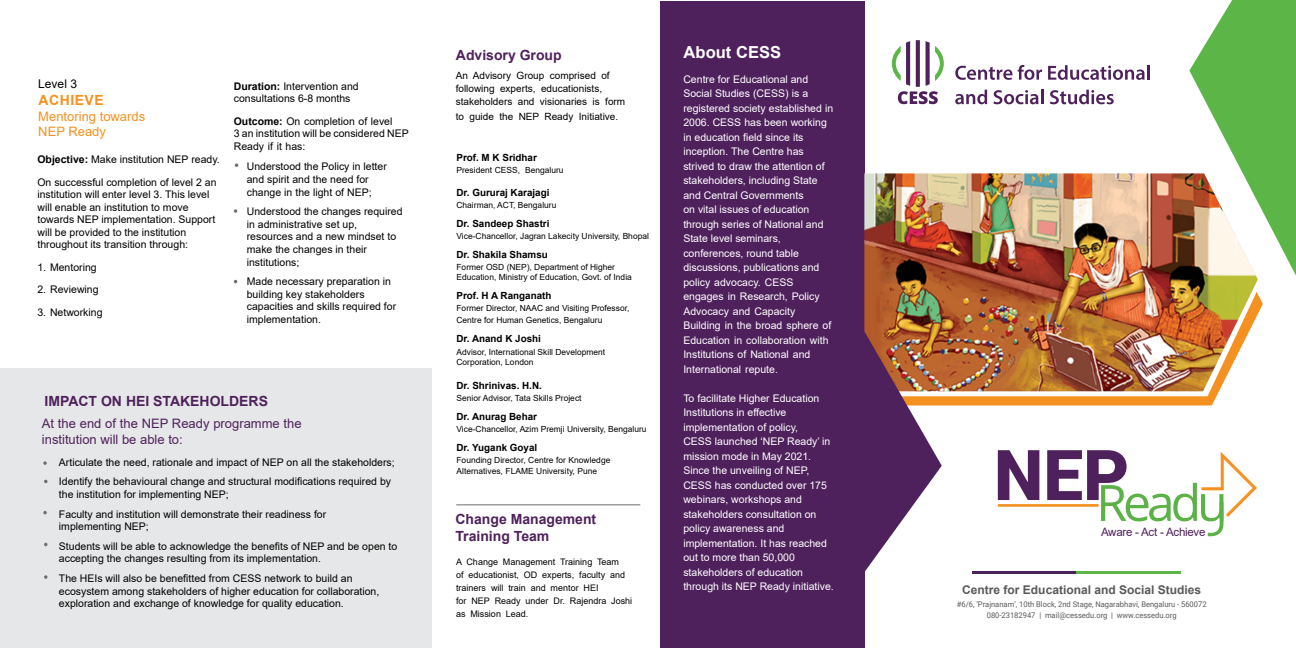
<style>
.page{position:relative;width:1296px;height:648px;background:#fff}
.page>*{position:absolute;margin:0;border:0;box-sizing:border-box;transform-origin:0 0}
.t1{font:700 16.5px "Arial";color:#fff}
.t2{font:700 14px/16.8px "Arial";color:#4f215c}
.t3{font:700 14px "Arial";letter-spacing:.035em;color:#f59120}
.t4{font:13px/15.6px "Arial";color:#4f215c}
.t5{font:13px/15.6px "Arial";color:#f59120}
.t6{font:700 12px "Arial";color:#58595b}
.t7{font:12px "Arial";color:#000}
.t8{font:11.6px "Arial";letter-spacing:-.025em;color:#4f215c}
.t9{font:10.5px/12.6px "Arial";color:#000}
.t10{font:10.5px/14.5px "Arial";color:#fff}
.t11{font:10px/13px "Arial";color:#000}
.t12{font:700 9.8px "Arial";color:#000}
.t13{font:9px/13px "Arial";color:#000}
.t14{font:8.4px/10.4px "Arial";color:#000}
.t15{font:7.8px/10.1px "Roboto";color:#58595b;text-align:center}
.s1{font-weight:700}
</style>
<div class="page">
<div style="left:660px;top:1px;width:205px;height:647px;background:#4f215c"></div>
<div style="left:0;top:368px;width:431px;height:280px;background:#e6e7e8"></div>
<svg style="left:942px;top:396px;width:275px;height:10px;background:#f59a33"></svg>
<svg style="left:942px;top:294px;width:321px;height:102px"></svg>
<hr style="left:456px;top:505px;width:184px;height:1px;background:#6d6e71">
<img style="left:864px;top:173px;width:394px;height:218px">
<svg style="left:998px;top:450px;width:41px;height:50px"></svg>
<hr style="left:998px;top:504px;width:101px;height:3px;background:#f59120">
<svg style="left:1047px;top:450px;width:210px;height:86px"></svg>
<svg style="left:892px;top:40px;width:52px;height:64px"></svg>
<svg style="left:955px;top:66px;width:57px;height:14px"></svg>
<svg style="left:1018px;top:65px;width:24px;height:15px"></svg>
<svg style="left:1048px;top:65px;width:97px;height:15px"></svg>
<hr style="left:1147px;top:65px;width:3px;height:15px;background:#4f215c">
<svg style="left:955px;top:90px;width:32px;height:14px"></svg>
<svg style="left:994px;top:90px;width:49px;height:14px"></svg>
<svg style="left:1050px;top:90px;width:64px;height:14px"></svg>
<hr style="left:972px;top:571px;width:104px;height:2px;background:#4f215c">
<hr style="left:1076px;top:571px;width:105px;height:2px;background:#5cb647">
<svg style="left:864px;top:331px;width:78px;height:240px"></svg>
<svg style="left:1189px;top:0;width:107px;height:276px"></svg>
<svg style="left:235px;top:163px;width:3px;height:4px"></svg>
<svg style="left:43px;top:461px;width:4px;height:4px"></svg>
<svg style="left:44px;top:480px;width:4px;height:3px"></svg>
<svg style="left:43px;top:511px;width:4px;height:3px"></svg>
<svg style="left:44px;top:543px;width:4px;height:3px"></svg>
<svg style="left:44px;top:575px;width:4px;height:4px"></svg>
<svg style="left:234px;top:209px;width:3px;height:4px"></svg>
<p class="t7" style="left:38px;top:80px;width:40px">Level 3</p>
<h2 class="t3" style="left:39px;top:95px;width:67px">ACHIEVE</h2>
<p class="t5" style="left:38px;top:110px;width:108px">Mentoring towards<br>NEP Ready</p>
<p class="t9" style="left:37px;top:149px;width:184px;line-height:22.6px"><span class="s1">Objective:</span> Make institution NEP ready.<br>On successful completion of level 2 an</p>
<p class="t9" style="left:37px;top:189px;width:179px">institution will enter level 3. This level will enable an institution to move towards NEP implementation. Support will be provided to the institution throughout its transition through:</p>
<p class="t9" style="left:37px;top:262px;width:61px">1. Mentoring</p>
<p class="t9" style="left:37px;top:284px;width:63px">2. Reviewing</p>
<p class="t9" style="left:37px;top:307px;width:67px">3. Networking</p>
<p class="t9" style="left:234px;top:81px;width:126px"><span class="s1">Duration:</span> Intervention and consultations 6-8 months</p>
<p class="t9" style="left:234px;top:116px;width:176px"><span class="s1">Outcome:</span> On completion of level<br>3 an institution will be considered NEP<br>Ready if it has:</p>
<p class="t9" style="left:247px;top:161px;width:142px">Understood the Policy in letter and spirit and the need for change in the light of NEP;</p>
<p class="t9" style="left:247px;top:206px;width:157px">Understood the changes required in administrative set up, resources and a new mindset to make the changes in their institutions;</p>
<p class="t9" style="left:247px;top:276px;width:151px">Made necessary preparation in building key stakeholders capacities and skills required for implementation.</p>
<h2 class="t2" style="left:45px;top:394px;width:225px">IMPACT ON HEI STAKEHOLDERS</h2>
<p class="t4" style="left:42px;top:417px;width:261px">At the end of the NEP Ready programme the institution will be able to:</p>
<p class="t9" style="left:59px;top:453px;width:337px;line-height:19.6px">Articulate the need, rationale and impact of NEP on all the stakeholders;<br>Identify the behavioural change and structural modifications required by</p>
<p class="t9" style="left:59px;top:485px;width:269px;line-height:19.6px">the institution for implementing NEP;<br>Faculty and institution will demonstrate their readiness for</p>
<p class="t9" style="left:59px;top:518px;width:340px;line-height:19.6px">implementing NEP;<br>Students will be able to acknowledge the benefits of NEP and be open to</p>
<p class="t9" style="left:59px;top:550px;width:295px;line-height:19.6px">accepting the changes resulting from its implementation.<br>The HEIs will also be benefitted from CESS network to build an</p>
<p class="t9" style="left:59px;top:586px;width:322px">ecosystem among stakeholders of higher education for collaboration, exploration and exchange of knowledge for quality education.</p>
<h2 class="t2" style="left:456px;top:48px;width:107px">Advisory Group</h2>
<h1 class="t1" style="left:684px;top:46px;width:99px">About CESS</h1>
<p class="t11" style="left:456px;top:70px;width:171px">An Advisory Group comprised of following experts, educationists, stakeholders and visionaries is form</p>
<p class="t11" style="left:456px;top:111px;width:164px">to guide the NEP Ready Initiative.</p>
<p class="t12" style="left:457px;top:154px;width:82px">Prof. M K Sridhar</p>
<p class="t14" style="left:457px;top:166px;width:109px">President CESS, Bengaluru</p>
<p class="t12" style="left:457px;top:188px;width:95px">Dr. Gururaj Karajagi</p>
<p class="t14" style="left:457px;top:200px;width:101px">Chairman, ACT, Bengaluru</p>
<p class="t12" style="left:457px;top:220px;width:95px">Dr. Sandeep Shastri</p>
<p class="t14" style="left:457px;top:231px;width:194px">Vice-Chancellor, Jagran Lakecity University, Bhopal</p>
<p class="t12" style="left:457px;top:251px;width:93px">Dr. Shakila Shamsu</p>
<p class="t14" style="left:457px;top:262px;width:177px">Former OSD (NEP), Department of Higher<br>Education, Ministry of Education, Govt. of India</p>
<p class="t12" style="left:457px;top:292px;width:96px">Prof. H A Ranganath</p>
<p class="t14" style="left:457px;top:303px;width:174px;line-height:12.1px">Former Director, NAAC and Visiting Professor,<br>Centre for Human Genetics, Bengaluru</p>
<p class="t12" style="left:457px;top:335px;width:86px">Dr. Anand K Joshi</p>
<p class="t14" style="left:457px;top:347px;width:150px">Advisor, International Skill Development<br>Corporation, London</p>
<p class="t12" style="left:457px;top:382px;width:87px">Dr. Shrinivas. H.N.</p>
<p class="t14" style="left:457px;top:394px;width:127px">Senior Advisor, Tata Skills Project</p>
<p class="t12" style="left:457px;top:413px;width:82px">Dr. Anurag Behar</p>
<p class="t14" style="left:457px;top:425px;width:192px">Vice-Chancellor, Azim Premji University, Bengaluru</p>
<p class="t12" style="left:457px;top:444px;width:82px">Dr. Yugank Goyal</p>
<p class="t14" style="left:457px;top:456px;width:155px">Founding Director, Centre for Knowledge<br>Alternatives, FLAME University, Pune</p>
<h2 class="t2" style="left:456px;top:512px;width:142px">Change Management<br>Training Team</h2>
<p class="t13" style="left:456px;top:556px;width:178px">A Change Management Training Team<br>of educationist, OD experts, faculty and trainers will train and mentor HEI<br>for NEP Ready under Dr. Rajendra Joshi as Mission Lead.</p>
<p class="t10" style="left:683px;top:73px;width:151px">Centre for Educational and<br>Social Studies (CESS) is a registered society established in<br>2006. CESS has been working in education field since its inception. The Centre has strived to draw the attention of stakeholders, including State and Central Governments<br>on vital issues of education through series of National and<br>State level seminars, conferences, round table discussions, publications and policy advocacy. CESS engages in Research, Policy<br>Advocacy and Capacity<br>Building in the broad sphere of<br>Education in collaboration with<br>Institutions of National and<br>International repute.</p>
<p class="t10" style="left:683px;top:392px;width:152px">To facilitate Higher Education<br>Institutions in effective implementation of policy,<br>CESS launched ‘NEP Ready’ in mission mode in May 2021.<br>Since the unveiling of NEP,<br>CESS has conducted over 175 webinars, workshops and stakeholders consultation on policy awareness and implementation. It has reached out to more than 50,000 stakeholders of education through its NEP Ready initiative.</p>
<p class="t8" style="left:1101px;top:527px;width:106px">Aware - Act - Achieve</p>
<p class="t6" style="left:962px;top:586px;width:240px">Centre for Educational and Social Studies</p>
<p class="t15" style="left:957px;top:600px;width:251px">#6/6, ‘Prajnanam’, 10th Block, 2nd Stage, Nagarabhavi, Bengaluru - 560072<br>080-23182947 | mail@cessedu.org | www.cessedu.org</p>
</div>
